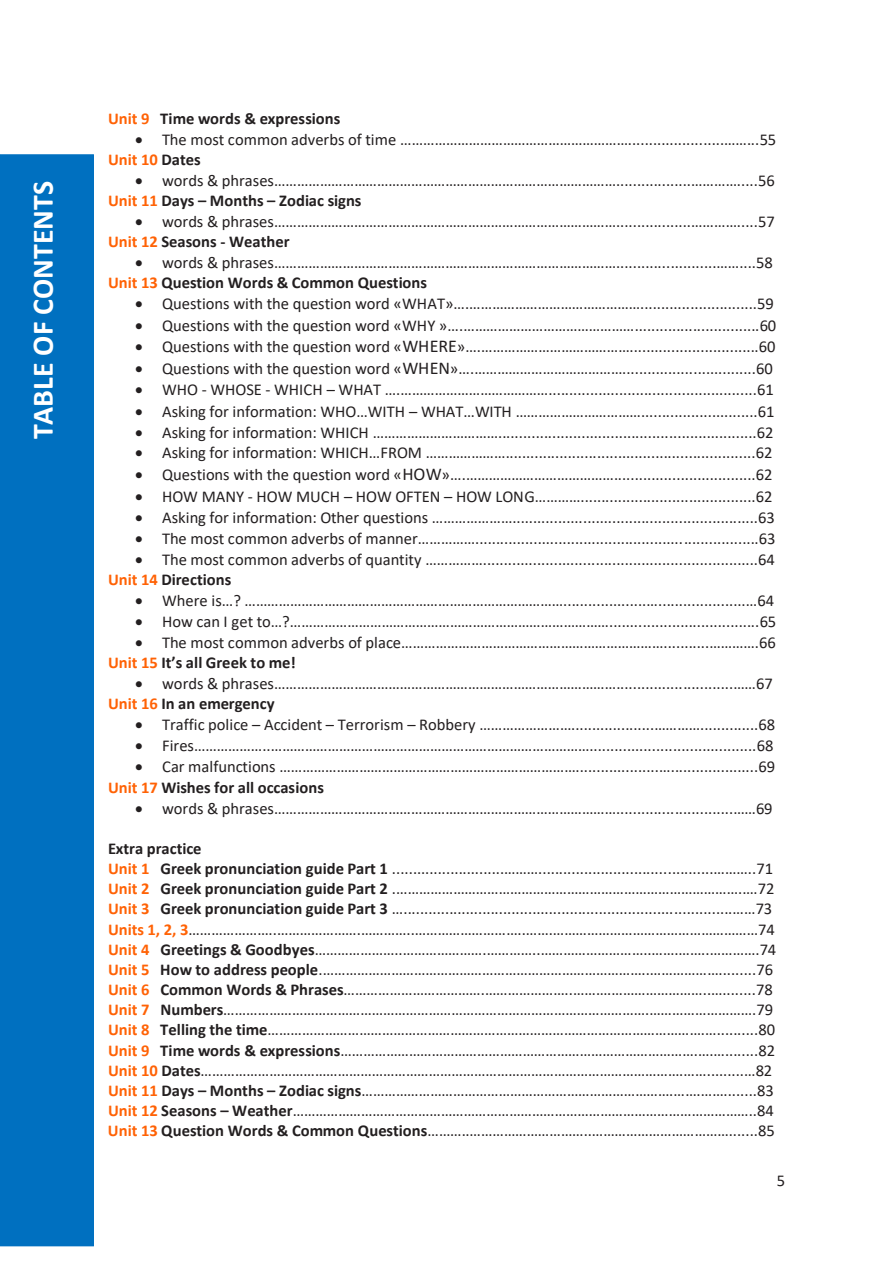
<style>
.page{position:relative;width:893px;height:1263px;background:#fff}
.page>*{position:absolute;margin:0;border:0;box-sizing:border-box;transform-origin:0 0}
.t1{font:700 29.85px "Calibri";color:#fff}
.t2{font:16.5px/20.1px "Calibri";color:#231f20}
.t3{font:700 16.5px "Calibri";color:#231f20}
.s1{color:#ff6205}
.s2{font-weight:700;color:#ff6205}
.s3{font-weight:700}
.s4{font-size:18px}
</style>
<div class="page">
<div style="left:0;top:155px;width:93px;height:1091px;background:#0070c0"></div>
<div style="left:0;top:154px;width:94px;height:1092px;border:1px solid #0070c0"></div>
<h1 class="t1" style="left:22px;top:439px;width:260px;rotate:-90deg">TABLE OF CONTENTS</h1>
<p class="t3" style="left:108px;top:107px;width:234px"><span class="s1">Unit 9</span> Time words &amp; expressions</p>
<p class="t2" style="left:108px;top:129px;width:670px;text-indent:27px">• The most common adverbs of time …………………………………………………….......................……...55<br><span class="s2">Unit 10</span> <span class="s3">Dates</span></p>
<p class="t2" style="left:108px;top:170px;width:668px;line-height:20.5px;text-indent:27px">• words &amp; phrases………………………………………………………………………………..................………….....56<br><span class="s2">Unit 11</span> <span class="s3">Days – Months – Zodiac signs</span></p>
<p class="t2" style="left:108px;top:211px;width:668px;text-indent:27px">• words &amp; phrases………………………………………………………………………………..................………….....57<br><span class="s2">Unit 12</span> <span class="s3">Seasons - Weather</span></p>
<p class="t2" style="left:108px;top:252px;width:666px;text-indent:27px">• words &amp; phrases………………………………………………………………………………........................……....58<br><span class="s2">Unit 13</span> <span class="s3">Question Words &amp; Common Questions</span></p>
<p class="t2" style="left:135px;top:293px;width:640px">• Questions with the question word «WHAT»….………………………………………............................59</p>
<p class="t2" style="left:135px;top:315px;width:643px">• Questions with the question word «WHY »….………………………………………..............................60</p>
<p class="t2" style="left:135px;top:336px;width:642px">• Questions with the question word «<span class="s4">WHERE</span>»….…………………………………...............................60</p>
<p class="t2" style="left:135px;top:358px;width:639px">• Questions with the question word «<span class="s4">WHEN</span>»….…………………………………................................60</p>
<p class="t2" style="left:135px;top:379px;width:640px">• WHO - WHOSE - WHICH – WHAT ….…………………………………..................................................61</p>
<p class="t2" style="left:135px;top:401px;width:641px">• Asking for information: WHO…WITH – WHAT…WITH ……………………………............................61</p>
<p class="t2" style="left:135px;top:422px;width:640px">• Asking for information: WHICH ……………………………..............................................................62</p>
<p class="t2" style="left:135px;top:443px;width:639px">• Asking for information: WHICH…FROM …………………............................................................62</p>
<p class="t2" style="left:135px;top:464px;width:639px">• Questions with the question word «<span class="s4">HOW</span>»….…………………………………..................................62</p>
<p class="t2" style="left:135px;top:486px;width:639px">• HOW MANY - HOW MUCH – HOW OFTEN – HOW LONG…………..........................................62</p>
<p class="t2" style="left:135px;top:507px;width:641px">• Asking for information: Other questions …………………...........................................................63</p>
<p class="t2" style="left:135px;top:528px;width:642px">• The most common adverbs of manner……………....................................................................63</p>
<p class="t2" style="left:108px;top:549px;width:668px;text-indent:27px">• The most common adverbs of quantity ……………..................................................................64<br><span class="s2">Unit 14</span> <span class="s3">Directions</span></p>
<p class="t2" style="left:135px;top:590px;width:641px">• Where is…? …………………………………………………………………………....................….....................…64</p>
<p class="t2" style="left:135px;top:611px;width:643px">• How can I get to…?…………………………………………………………………………....................................65</p>
<p class="t2" style="left:108px;top:632px;width:669px;text-indent:27px">• The most common adverbs of place……………………………………………………………...........………….66<br><span class="s2">Unit 15</span> <span class="s3">It’s all Greek to me!</span></p>
<p class="t2" style="left:108px;top:673px;width:666px;line-height:20.5px;text-indent:27px">• words &amp; phrases………………………………………………………………………………............................……67<br><span class="s2">Unit 16</span> <span class="s3">In an emergency</span></p>
<p class="t2" style="left:135px;top:714px;width:642px">• Traffic police – Accident – Terrorism – Robbery ……………………....................…………..............68</p>
<p class="t2" style="left:135px;top:735px;width:640px">• Fires………………..…………………………………………………………………………........................................68</p>
<p class="t2" style="left:108px;top:756px;width:669px;line-height:20.5px;text-indent:27px">• Car malfunctions ……………………………………………………………………....................….....................69<br><span class="s2">Unit 17</span> <span class="s3">Wishes for all occasions</span></p>
<p class="t2" style="left:135px;top:798px;width:639px">• words &amp; phrases………………………………………………………………………………............................……69</p>
<p class="t2" style="left:108px;top:838px;width:670px"><span class="s3">Extra practice<br></span><span class="s2">Unit 1</span> <span class="s3">Greek pronunciation guide Part 1</span> ...........................………..........................................………..71<br><span class="s2">Unit 2</span> <span class="s3">Greek pronunciation guide Part 2</span> .………………………………………………………………………………..…72<br><span class="s2">Unit 3</span> <span class="s3">Greek pronunciation guide Part 3</span> …...............................................................................……73<br><span class="s2">Units 1, 2, 3</span>…………………..………………….…………..………………………..…….………………………………………………74<br><span class="s2">Unit 4</span> <span class="s3">Greetings &amp; Goodbyes</span>…………………..………………….…………..………………………..…….……..………….74<br><span class="s2">Unit 5</span> <span class="s3">How to address people</span>.…………………………………………………………………………..……………….........76<br><span class="s2">Unit 6</span> <span class="s3">Common Words &amp; Phrases</span>……………………………….…………………..……….……………………..…........78<br><span class="s2">Unit 7</span> <span class="s3">Numbers</span>………………………………………………………………………………………………….……………………….79<br><span class="s2">Unit 8</span> <span class="s3">Telling the time</span>…………………………………………………………………………………………………….…..........80<br><span class="s2">Unit 9</span> <span class="s3">Time words &amp; expressions</span>………………………………………………………………………………….….…........82<br><span class="s2">Unit 10</span> <span class="s3">Dates</span>……………………………………………………………………………………………………………….…….........…82<br><span class="s2">Unit 11</span> <span class="s3">Days – Months – Zodiac signs</span>……………………………………………………………………….…….……........83<br><span class="s2">Unit 12</span> <span class="s3">Seasons – Weather</span>…………………………………………………………………………………………………………..84<br><span class="s2">Unit 13</span> <span class="s3">Question Words &amp; Common Questions</span>………..…………………………..……………………………….......85</p>
<p class="t2" style="left:777px;top:1170px;width:10px">5</p>
</div>
